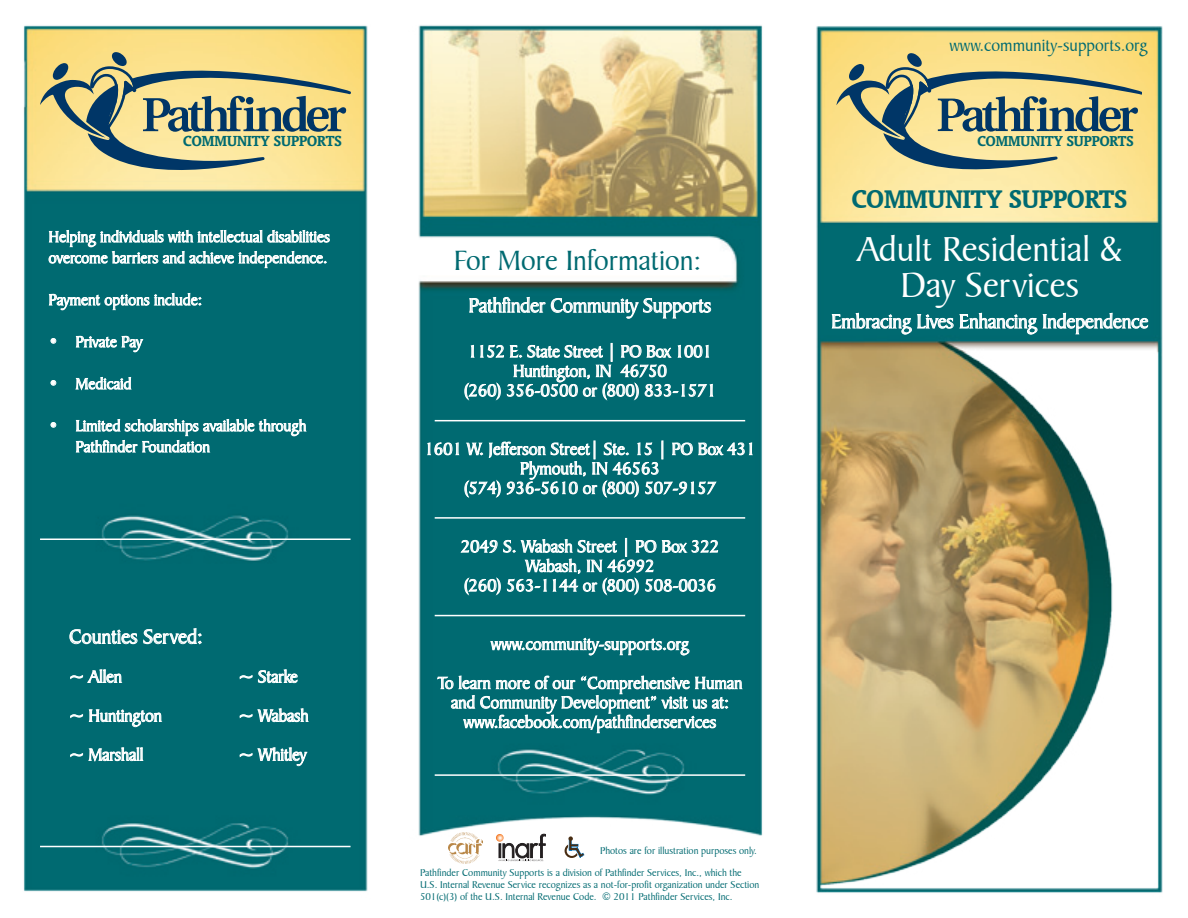
<style>
.page{position:relative;width:1188px;height:918px;background:#fff}
.page>*{position:absolute;margin:0;border:0;box-sizing:border-box;transform-origin:0 0}
.t1{font:37.35px/36px "Baker Signet BT";color:#fff;text-align:center}
.t2{font:30px "Baker Signet BT";color:#006a71}
.t3{font:700 28.95px "Oranda BT";color:#006a71}
.t4{font:21px "Baker Signet BT";letter-spacing:-.01em;color:#fff}
.t5{font:18px/19.5px "Baker Signet BT";color:#fff;text-align:center}
.t6{font:18px "Baker Signet BT";color:#006a71}
.t7{font:700 16.65px "Oranda BT";color:#006a71}
.t8{font:16.5px/21px "Baker Signet BT";color:#fff}
.t9{font:700 16.35px "Oranda BT";color:#006a71}
.t10{font:10.5px/12px "Baker Signet BT";color:#006a71}
</style>
<div class="page">
<img style="left:23px;top:25px;width:1140px;height:868px">
<svg style="left:468px;top:296px;width:243px;height:23px;background:#408f94"></svg>
<svg style="left:464px;top:343px;width:250px;height:58px;background:#378a8f"></svg>
<svg style="left:426px;top:441px;width:327px;height:58px;background:#2e848a"></svg>
<svg style="left:460px;top:538px;width:258px;height:58px;background:#378a8f"></svg>
<svg style="left:489px;top:637px;width:201px;height:19px;background:#489499"></svg>
<svg style="left:436px;top:675px;width:308px;height:59px;background:#3c8d92"></svg>
<svg style="left:831px;top:313px;width:317px;height:22px;background:#429095"></svg>
<svg style="left:836px;top:53px;width:306px;height:116px;background:#bfb986"></svg>
<svg style="left:565px;top:836px;width:19px;height:22px"></svg>
<svg style="left:48px;top:230px;width:282px;height:39px;background:#489499"></svg>
<svg style="left:48px;top:293px;width:154px;height:18px;background:#4c969b"></svg>
<svg style="left:50px;top:338px;width:7px;height:6px"></svg>
<svg style="left:75px;top:335px;width:69px;height:18px"></svg>
<svg style="left:50px;top:380px;width:7px;height:6px"></svg>
<svg style="left:50px;top:422px;width:7px;height:6px"></svg>
<svg style="left:74px;top:375px;width:234px;height:101px;background:#1a797f"></svg>
<hr style="left:40px;top:846px;width:311px;height:1px;background:#fff">
<hr style="left:435px;top:420px;width:310px;height:1px;background:#fff">
<hr style="left:435px;top:517px;width:310px;height:2px;background:#fff">
<img style="left:449px;top:832px;width:34px;height:31px">
<hr style="left:435px;top:615px;width:310px;height:1px;background:#fff">
<hr style="left:435px;top:774px;width:310px;height:2px;background:#fff">
<svg style="left:40px;top:52px;width:311px;height:118px;background:#bfb986"></svg>
<svg style="left:69px;top:628px;width:133px;height:17px;background:#4d979c"></svg>
<svg style="left:70px;top:669px;width:53px;height:14px"></svg>
<svg style="left:239px;top:669px;width:59px;height:15px"></svg>
<svg style="left:70px;top:709px;width:93px;height:19px;background:#449196"></svg>
<svg style="left:239px;top:708px;width:71px;height:17px"></svg>
<svg style="left:70px;top:746px;width:74px;height:100px;background:#12747b"></svg>
<svg style="left:239px;top:747px;width:69px;height:20px"></svg>
<svg style="left:496px;top:834px;width:50px;height:28px"></svg>
<hr style="left:40px;top:538px;width:311px;height:2px;background:#fff">
<p class="t7" style="left:183px;top:131px;width:160px">COMMUNITY SUPPORTS</p>
<p class="t8" style="left:49px;top:226px;width:283px">Helping individuals with intellectual disabilities overcome barriers and achieve independence.</p>
<p class="t8" style="left:49px;top:289px;width:155px">Payment options include:</p>
<p class="t8" style="left:49px;top:331px;width:95px">• Private Pay</p>
<p class="t8" style="left:49px;top:373px;width:84px">• Medicaid</p>
<p class="t8" style="left:76px;top:415px;width:232px;text-indent:-27px">• Limited scholarships available through<br>Pathfinder Foundation</p>
<p class="t4" style="left:69px;top:624px;width:135px">Counties Served:</p>
<p class="t5" style="left:69px;top:667px;width:54px">~ Allen</p>
<p class="t5" style="left:239px;top:667px;width:61px">~ Starke</p>
<p class="t5" style="left:69px;top:706px;width:94px">~ Huntington</p>
<p class="t5" style="left:239px;top:706px;width:72px">~ Wabash</p>
<p class="t5" style="left:69px;top:745px;width:76px">~ Marshall</p>
<p class="t5" style="left:239px;top:745px;width:69px">~ Whitley</p>
<h2 class="t2" style="left:454px;top:242px;width:249px">For More Information:</h2>
<p class="t4" style="left:469px;top:293px;width:244px">Pathfinder Community Supports</p>
<p class="t5" style="left:464px;top:342px;width:254px">1152 E. State Street | PO Box 1001<br>Huntington, IN 46750<br>(260) 356-0500 or (800) 833-1571</p>
<p class="t5" style="left:424px;top:439px;width:333px">1601 W. Jefferson Street| Ste. 15 | PO Box 431<br>Plymouth, IN 46563<br>(574) 936-5610 or (800) 507-9157</p>
<p class="t5" style="left:461px;top:537px;width:260px">2049 S. Wabash Street | PO Box 322<br>Wabash, IN 46992<br>(260) 563-1144 or (800) 508-0036</p>
<p class="t5" style="left:437px;top:625px;width:306px;line-height:39px">www.community-supports.org<br>To learn more of our “Comprehensive Human</p>
<p class="t5" style="left:451px;top:693px;width:279px">and Community Development” visit us at: www.facebook.com/pathfinderservices</p>
<p class="t10" style="left:600px;top:844px;width:158px">Photos are for illustration purposes only.</p>
<p class="t10" style="left:420px;top:867px;width:341px">Pathfinder Community Supports is a division of Pathfinder Services, Inc., which the<br>U.S. Internal Revenue Service recognizes as a not-for-profit organization under Section<br>501(c)(3) of the U.S. Internal Revenue Code. © 2011 Pathfinder Services, Inc.</p>
<p class="t6" style="left:949px;top:35px;width:200px">www.community-supports.org</p>
<p class="t9" style="left:978px;top:131px;width:158px">COMMUNITY SUPPORTS</p>
<h3 class="t3" style="left:852px;top:182px;width:277px">COMMUNITY SUPPORTS</h3>
<h1 class="t1" style="left:857px;top:231px;width:267px">Adult Residential &amp;<br>Day Services</h1>
<p class="t4" style="left:831px;top:309px;width:319px">Embracing Lives Enhancing Independence</p>
</div>
